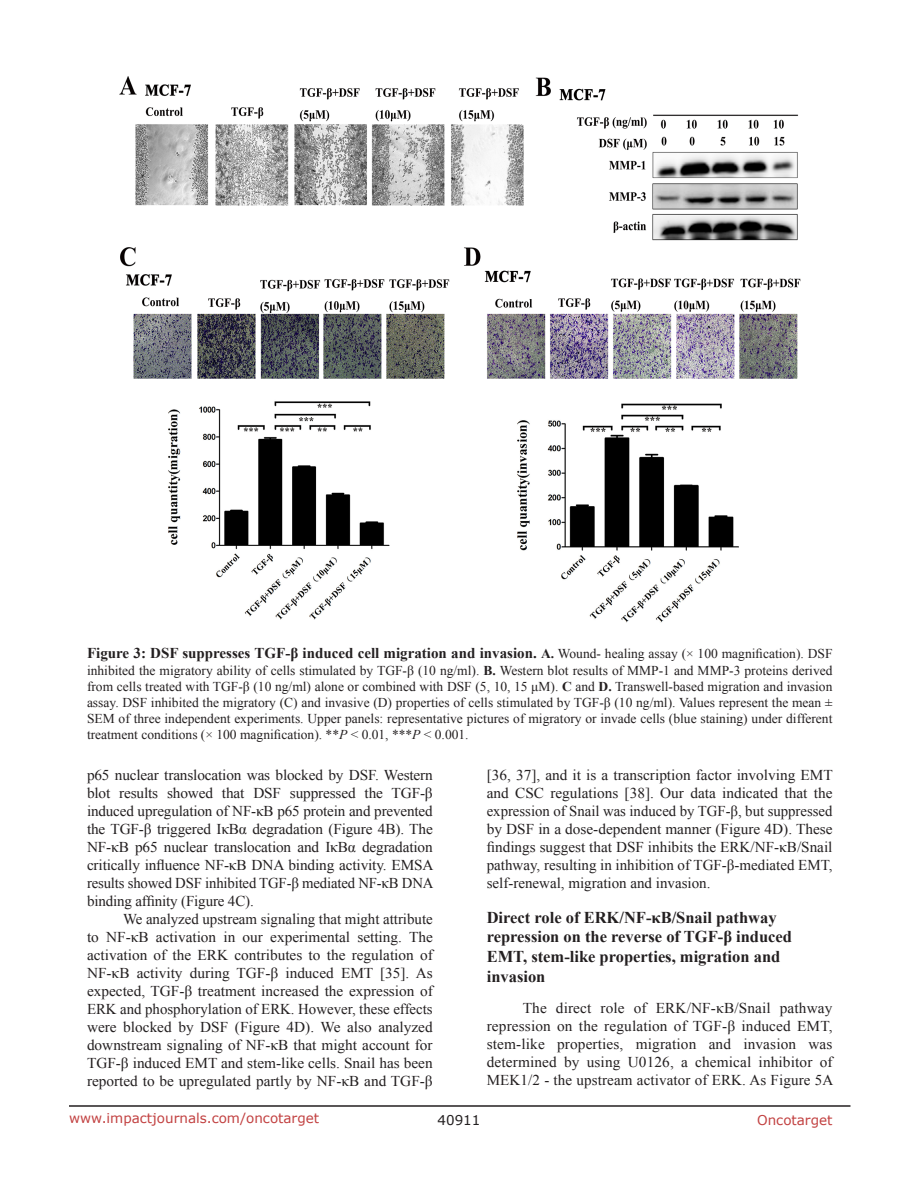
<style>
.page{position:relative;width:918px;height:1188px;background:#fff}
.page>*{position:absolute;margin:0;border:0;box-sizing:border-box;transform-origin:0 0}
.SubHeading{font:700 16.5px/19.8px "Times New Roman";color:#231f20}
.BodyText{font:15px/18px "Times New Roman";color:#231f20;text-align:justify}
.FigureText{font:700 15px "Times New Roman";color:#231f20}
.FigureText-2{font:13.5px/16.2px "Times New Roman";color:#231f20;text-align:justify}
.t1{font:13.5px "Verdana";color:#c24141}
.t2{font:13.5px "Verdana";color:#231f20}
.s1{font-size:13.5px}
.s2{font-weight:400;font-size:13.5px}
.s3{font-weight:700}
.s4{font-style:italic}
</style>
<div class="page">
<hr style="left:69px;top:1105px;width:781px;height:2px;background:#231f20">
<img style="left:119px;top:76px;width:682px;height:547px">
<p class="FigureText" style="left:87px;top:643px;width:747px">Figure 3: DSF suppresses TGF-β induced cell migration and invasion. <span class="s1">A.</span> <span class="s2">Wound- healing assay (× 100 magnification). DSF</span></p>
<p class="FigureText-2" style="left:87px;top:662px;width:747px">inhibited the migratory ability of cells stimulated by TGF-β (10 ng/ml). <span class="s3">B.</span> Western blot results of MMP-1 and MMP-3 proteins derived from cells treated with TGF-β (10 ng/ml) alone or combined with DSF (5, 10, 15 μM). <span class="s3">C</span> and <span class="s3">D.</span> Transwell-based migration and invasion assay. DSF inhibited the migratory (C) and invasive (D) properties of cells stimulated by TGF-β (10 ng/ml). Values represent the mean ± SEM of three independent experiments. Upper panels: representative pictures of migratory or invade cells (blue staining) under different treatment conditions (× 100 magnification). **<span class="s4">P</span> &lt; 0.01, ***<span class="s4">P</span> &lt; 0.001.</p>
<p class="BodyText" style="left:87px;top:766px;width:348px">p65 nuclear translocation was blocked by DSF. Western blot results showed that DSF suppressed the TGF-β induced upregulation of NF-κB p65 protein and prevented the TGF-β triggered IκBα degradation (Figure 4B). The NF-κB p65 nuclear translocation and IκBα degradation critically influence NF-κB DNA binding activity. EMSA results showed DSF inhibited TGF-β mediated NF-κB DNA binding affinity (Figure 4C).</p>
<p class="BodyText" style="left:87px;top:910px;width:347px;text-indent:36px">We analyzed upstream signaling that might attribute to NF-κB activation in our experimental setting. The activation of the ERK contributes to the regulation of NF-κB activity during TGF-β induced EMT [35]. As expected, TGF-β treatment increased the expression of ERK and phosphorylation of ERK. However, these effects were blocked by DSF (Figure 4D). We also analyzed downstream signaling of NF-κB that might account for TGF-β induced EMT and stem-like cells. Snail has been reported to be upregulated partly by NF-κB and TGF-β</p>
<p class="BodyText" style="left:487px;top:766px;width:348px">[36, 37], and it is a transcription factor involving EMT and CSC regulations [38]. Our data indicated that the expression of Snail was induced by TGF-β, but suppressed by DSF in a dose-dependent manner (Figure 4D). These findings suggest that DSF inhibits the ERK/NF-κB/Snail pathway, resulting in inhibition of TGF-β-mediated EMT, self-renewal, migration and invasion.</p>
<p class="SubHeading" style="left:487px;top:907px;width:307px">Direct role of ERK/NF-κB/Snail pathway repression on the reverse of TGF-β induced EMT, stem-like properties, migration and invasion</p>
<p class="BodyText" style="left:487px;top:999px;width:348px;text-indent:36px">The direct role of ERK/NF-κB/Snail pathway repression on the regulation of TGF-β induced EMT, stem-like properties, migration and invasion was determined by using U0126, a chemical inhibitor of MEK1/2 - the upstream activator of ERK. As Figure 5A</p>
<p class="t1" style="left:69px;top:1109px;width:252px">www.impactjournals.com/oncotarget</p>
<p class="t2" style="left:438px;top:1111px;width:44px">40911</p>
<p class="t1" style="left:757px;top:1111px;width:77px">Oncotarget</p>
</div>
